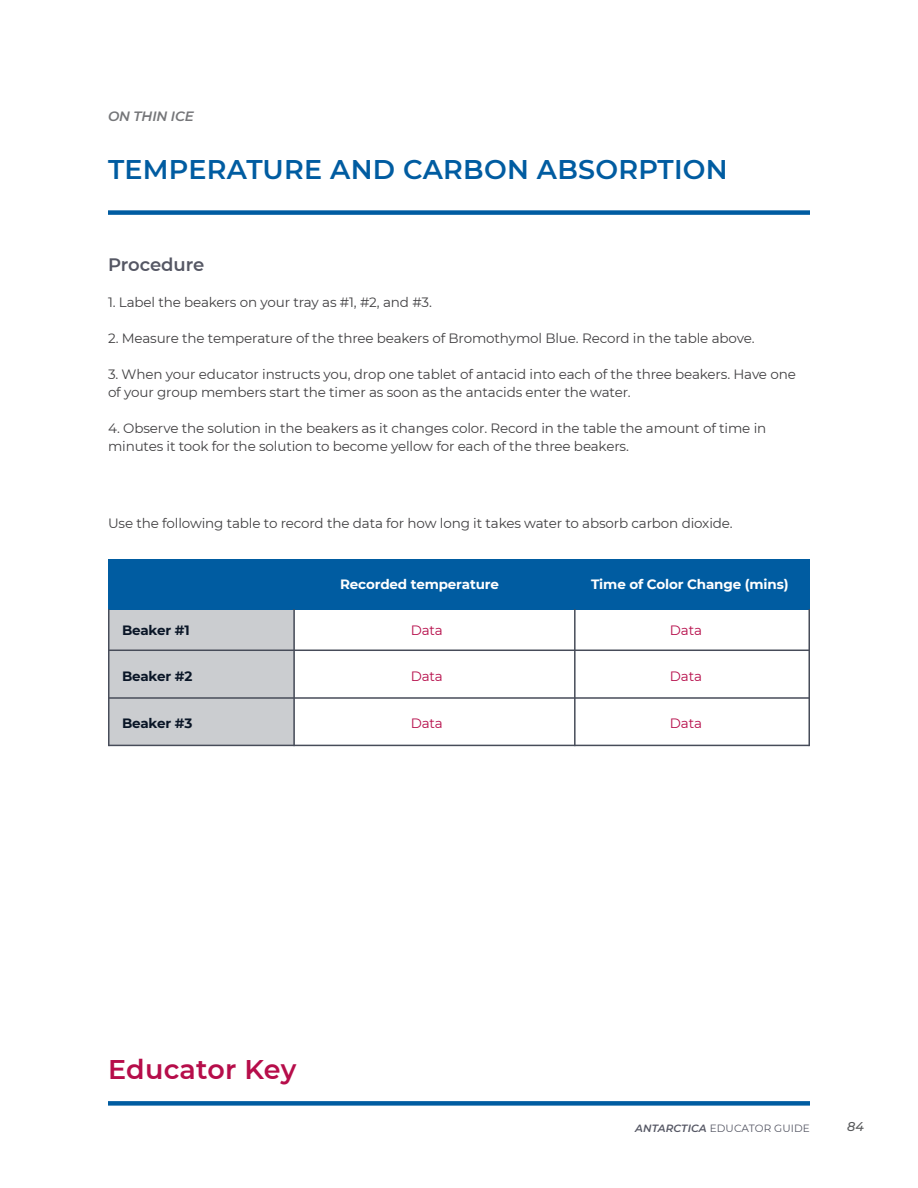
<style>
.page{position:relative;width:918px;height:1188px;background:#fff}
.page>*{position:absolute;margin:0;border:0;box-sizing:border-box;transform-origin:0 0}
.Questions{font:600 27px "Montserrat";letter-spacing:.01em;color:#005ca1}
.Questions-2{font:600 27px "Montserrat";letter-spacing:.01em;color:#b60d4a}
.Questions-3{font:600 18px "Montserrat";letter-spacing:-.005em;color:#555764}
.Questions-4{font:13.5px/18px "Montserrat";letter-spacing:-.01em;color:#414042}
.Questions-5{font:700 13.5px "Montserrat";letter-spacing:-.01em;color:#fff}
.Questions-6{font:700 13.5px "Montserrat";letter-spacing:-.01em;color:#0a1627}
.Questions-7{font:13.5px "Montserrat";letter-spacing:-.01em;color:#b60d4a}
.Questions-8{font:italic 600 13.5px "Montserrat";letter-spacing:-.01em;color:#757679}
.t1{font:italic 500 12.75px "Montserrat";color:#58595b}
.Questions-9{font:10.5px "Montserrat";letter-spacing:.01em;color:#555764}
.s1{font-weight:600;font-style:italic}
</style>
<div class="page">
<div style="left:108px;top:608px;width:187px;height:138px;background:#cbcdd0"></div>
<div style="left:108px;top:559px;width:702px;height:51px;background:#005ca1"></div>
<hr style="left:574px;top:609px;width:2px;height:137px;background:#474c59">
<hr style="left:293px;top:609px;width:2px;height:137px;background:#474c59">
<hr style="left:108px;top:609px;width:2px;height:137px;background:#474c59">
<hr style="left:809px;top:609px;width:1px;height:137px;background:#474c59">
<hr style="left:109px;top:650px;width:700px;height:1px;background:#474c59">
<hr style="left:109px;top:697px;width:700px;height:2px;background:#474c59">
<hr style="left:109px;top:745px;width:700px;height:1px;background:#474c59">
<div style="left:108px;top:210px;width:702px;height:5px;background:#005ca1"></div>
<div style="left:108px;top:1101px;width:702px;height:5px;background:#005ca1"></div>
<p class="Questions-8" style="left:108px;top:107px;width:87px">ON THIN ICE</p>
<p class="Questions" style="left:108px;top:151px;width:621px">TEMPERATURE AND CARBON ABSORPTION</p>
<p class="Questions-3" style="left:108px;top:252px;width:98px">Procedure</p>
<p class="Questions-4" style="left:108px;top:293px;width:325px">1. Label the beakers on your tray as #1, #2, and #3.</p>
<p class="Questions-4" style="left:108px;top:329px;width:648px">2. Measure the temperature of the three beakers of Bromothymol Blue. Record in the table above.</p>
<p class="Questions-4" style="left:108px;top:365px;width:689px">3. When your educator instructs you, drop one tablet of antacid into each of the three beakers. Have one of your group members start the timer as soon as the antacids enter the water.</p>
<p class="Questions-4" style="left:108px;top:419px;width:660px">4. Observe the solution in the beakers as it changes color. Record in the table the amount of time in minutes it took for the solution to become yellow for each of the three beakers.</p>
<p class="Questions-4" style="left:108px;top:514px;width:626px">Use the following table to record the data for how long it takes water to absorb carbon dioxide.</p>
<p class="Questions-6" style="left:122px;top:621px;width:69px">Beaker #1</p>
<p class="Questions-6" style="left:122px;top:666px;width:72px">Beaker #2</p>
<p class="Questions-6" style="left:122px;top:714px;width:72px">Beaker #3</p>
<p class="Questions-5" style="left:340px;top:575px;width:160px">Recorded temperature</p>
<p class="Questions-5" style="left:591px;top:575px;width:199px">Time of Color Change (mins)</p>
<p class="Questions-7" style="left:411px;top:621px;width:34px">Data</p>
<p class="Questions-7" style="left:670px;top:621px;width:34px">Data</p>
<p class="Questions-7" style="left:411px;top:667px;width:34px">Data</p>
<p class="Questions-7" style="left:670px;top:667px;width:34px">Data</p>
<p class="Questions-7" style="left:411px;top:714px;width:34px">Data</p>
<p class="Questions-7" style="left:670px;top:714px;width:34px">Data</p>
<p class="Questions-2" style="left:108px;top:1050px;width:190px">Educator Key</p>
<p class="Questions-9" style="left:635px;top:1121px;width:176px"><span class="s1">ANTARCTICA</span> EDUCATOR GUIDE</p>
<p class="t1" style="left:847px;top:1118px;width:18px">84</p>
</div>
